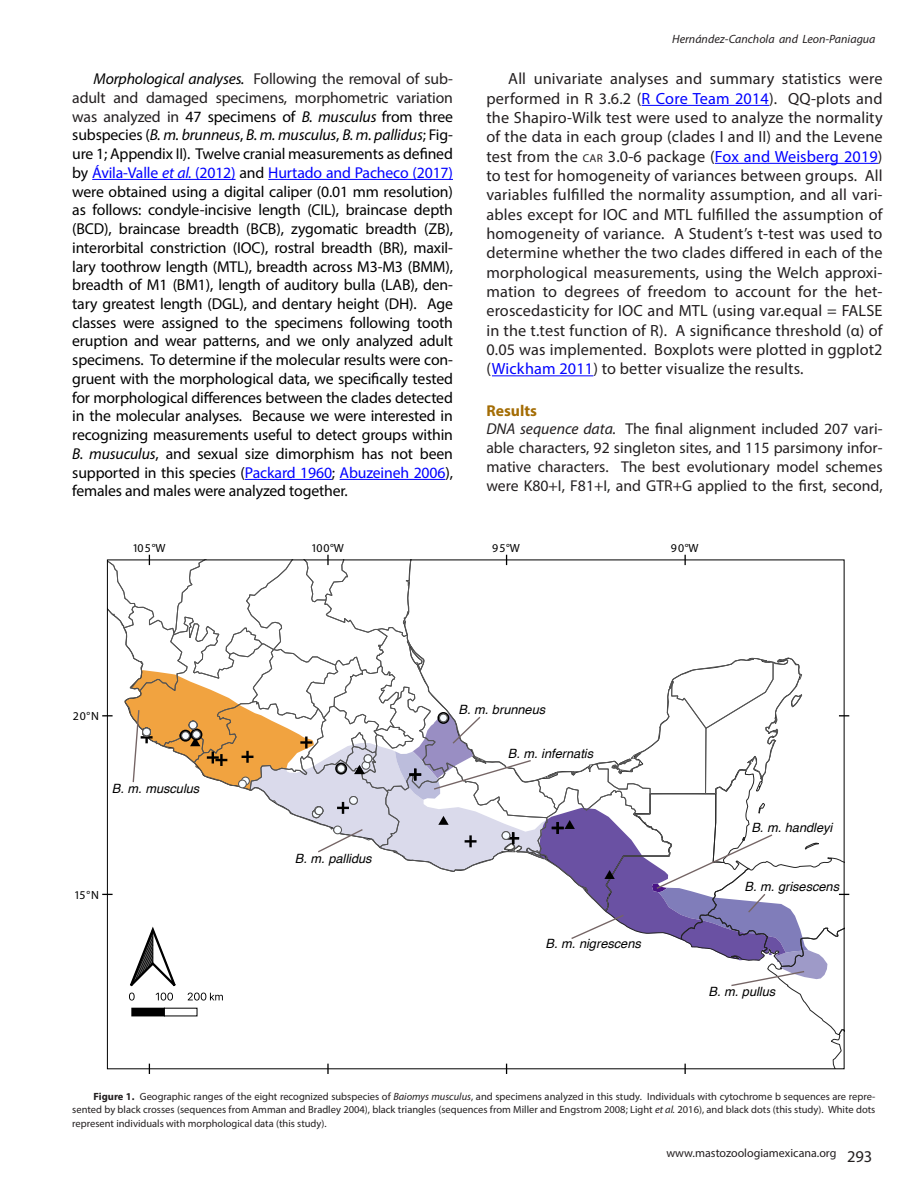
<style>
.page{position:relative;width:918px;height:1188px;background:#fff}
.page>*{position:absolute;margin:0;border:0;box-sizing:border-box;transform-origin:0 0}
.t1{font:16.2px/19.4px "Myriad Pro";letter-spacing:.01em;color:#231f20;text-align:justify}
.t2{font:15.75px/18.8px "Myriad Pro";letter-spacing:-.01em;color:#000;text-align:justify}
.t3{font:15.75px/18.8px "Myriad Pro";color:#231f20}
.t4{font:italic 12.75px "Helvetica";color:#000}
.t5{font:italic 12px "Myriad Pro";color:#231f20}
.t6{font:12px "Myriad Pro";color:#231f20}
.t7{font:11.85px "Myriad Pro";letter-spacing:.08em;color:#000}
.t8{font:10.5px/13.5px "Myriad Pro";color:#231f20;text-align:justify}
.s1{font-style:italic}
.s2{color:#231f20}
.s3{color:#00f}
.s4{font-style:italic;color:#00f}
.s5{font-style:inherit}
.s6{font-size:11.4px}
.s7{font-weight:700;color:#a46d05}
.s8{font-weight:700}
.s9{font-size:16.5px}
</style>
<div class="page">
<hr style="left:92px;top:179px;width:144px;height:1px;background:#00f">
<hr style="left:268px;top:179px;width:185px;height:1px;background:#00f">
<hr style="left:245px;top:479px;width:87px;height:1px;background:#00f">
<hr style="left:340px;top:479px;width:105px;height:1px;background:#00f">
<hr style="left:642px;top:105px;width:127px;height:1px;background:#00f">
<hr style="left:715px;top:163px;width:163px;height:1px;background:#00f">
<hr style="left:492px;top:375px;width:101px;height:1px;background:#00f">
<svg style="left:102px;top:555px;width:747px;height:519px"></svg>
<p class="t5" style="left:672px;top:32px;width:205px">Hernández-Canchola and Leon-Paniagua</p>
<p class="t2" style="left:72px;top:69px;width:382px;text-indent:21px"><span class="s1">Morphological analyses.</span> <span class="s2">Following the removal of sub&shy;adult and damaged specimens, morphometric variation was analyzed in</span> 47 specimens of <span class="s1">B. musculus</span> from three subspecies (<span class="s1">B. m. brunneus</span>, <span class="s1">B. m. musculus</span>, <span class="s1">B. m. pallidus</span>; Fig&shy;ure 1; Appendix II). Twelve cranial measurements as defined by <span class="s3">Ávila-Valle</span> <span class="s4">et al.</span> <span class="s3">(2012)</span> and <span class="s3">Hurtado and Pacheco (2017) </span>were obtained using a digital caliper (0.01 mm resolution) as follows: condyle-incisive length (CIL), braincase depth (BCD), braincase breadth (BCB), zygomatic breadth (ZB), interorbital constriction (IOC), rostral breadth (BR), maxil&shy;lary toothrow length (MTL), breadth across M3-M3 (BMM), breadth of M1 (BM1), length of auditory bulla (LAB), den&shy;tary greatest length (DGL), and dentary height (DH). Age classes were assigned to the specimens following tooth eruption and wear patterns, and we only analyzed adult specimens. To determine if the molecular results were con&shy;gruent with the morphological data, we specifically tested for morphological differences between the clades detected in the molecular analyses. Because we were interested in recognizing measurements useful to detect groups within <span class="s1">B. musuculus</span>, and sexual size dimorphism has not been supported in this species (<span class="s3">Packard 1960</span>; <span class="s3">Abuzeineh 2006</span>), females and males were analyzed together.</p>
<p class="t1" style="left:486px;top:69px;width:398px;text-indent:22px">All univariate analyses and summary statistics were performed in <span class="s5">R</span> 3.6.2 (<span class="s3">R Core Team 2014</span>). QQ-plots and the Shapiro-Wilk test were used to analyze the normality of the data in each group (clades I and II) and the Levene test from the <span class="s6">CAR</span> <span class="s5">3.0-6</span> package (<span class="s3">Fox and Weisberg 2019</span>) to test for homogeneity of variances between groups. All variables fulfilled the normality assumption, and all vari&shy;ables except for IOC and MTL fulfilled the assumption of homogeneity of variance. A Student’s t-test was used to determine whether the two clades differed in each of the morphological measurements, using the Welch approxi&shy;mation to degrees of freedom to account for the het&shy;eroscedasticity for IOC and MTL (using var.equal = FALSE in the t.test function of R). A significance threshold (α) of 0.05 was implemented. Boxplots were plotted in ggplot2 (<span class="s3">Wickham 2011</span>) to better visualize the results.</p>
<p class="t3" style="left:486px;top:401px;width:398px"><span class="s7">Results<br></span><span class="s1">DNA sequence data.</span> The final alignment included 207 vari&shy;able characters, 92 singleton sites, and 115 parsimony infor&shy;mative characters. The best evolutionary model schemes were K80+I, F81+I, and GTR+G applied to the first, second,</p>
<p class="t7" style="left:132px;top:541px;width:35px">105°W</p>
<p class="t7" style="left:311px;top:541px;width:34px">100°W</p>
<p class="t7" style="left:492px;top:541px;width:29px">95°W</p>
<p class="t7" style="left:671px;top:541px;width:29px">90°W</p>
<p class="t7" style="left:73px;top:709px;width:28px">20°N</p>
<p class="t4" style="left:112px;top:778px;width:89px">B. m. musculus</p>
<p class="t7" style="left:74px;top:887px;width:26px">15°N</p>
<p class="t4" style="left:295px;top:849px;width:78px">B. m. pallidus</p>
<p class="t4" style="left:459px;top:699px;width:88px">B. m. brunneus</p>
<p class="t4" style="left:508px;top:743px;width:87px">B. m. infernatis</p>
<p class="t4" style="left:546px;top:933px;width:97px">B. m. nigrescens</p>
<p class="t4" style="left:751px;top:818px;width:82px">B. m. handleyi</p>
<p class="t4" style="left:745px;top:877px;width:96px">B. m. grisescens</p>
<p class="t4" style="left:709px;top:982px;width:68px">B. m. pullus</p>
<p class="t8" style="left:72px;top:1089px;width:805px;text-indent:21px"><span class="s8">Figure 1.</span> Geographic ranges of the eight recognized subspecies of <span class="s1">Baiomys musculus</span>, and specimens analyzed in this study. Individuals with cytochrome b sequences are repre&shy;sented by black crosses (sequences from Amman and Bradley 2004), black triangles (sequences from Miller and Engstrom 2008; Light <span class="s1">et al.</span> 2016), and black dots (this study). White dots represent individuals with morphological data (this study).</p>
<p class="t6" style="left:666px;top:1146px;width:208px">www.mastozoologiamexicana.org <span class="s9">293</span></p>
</div>
